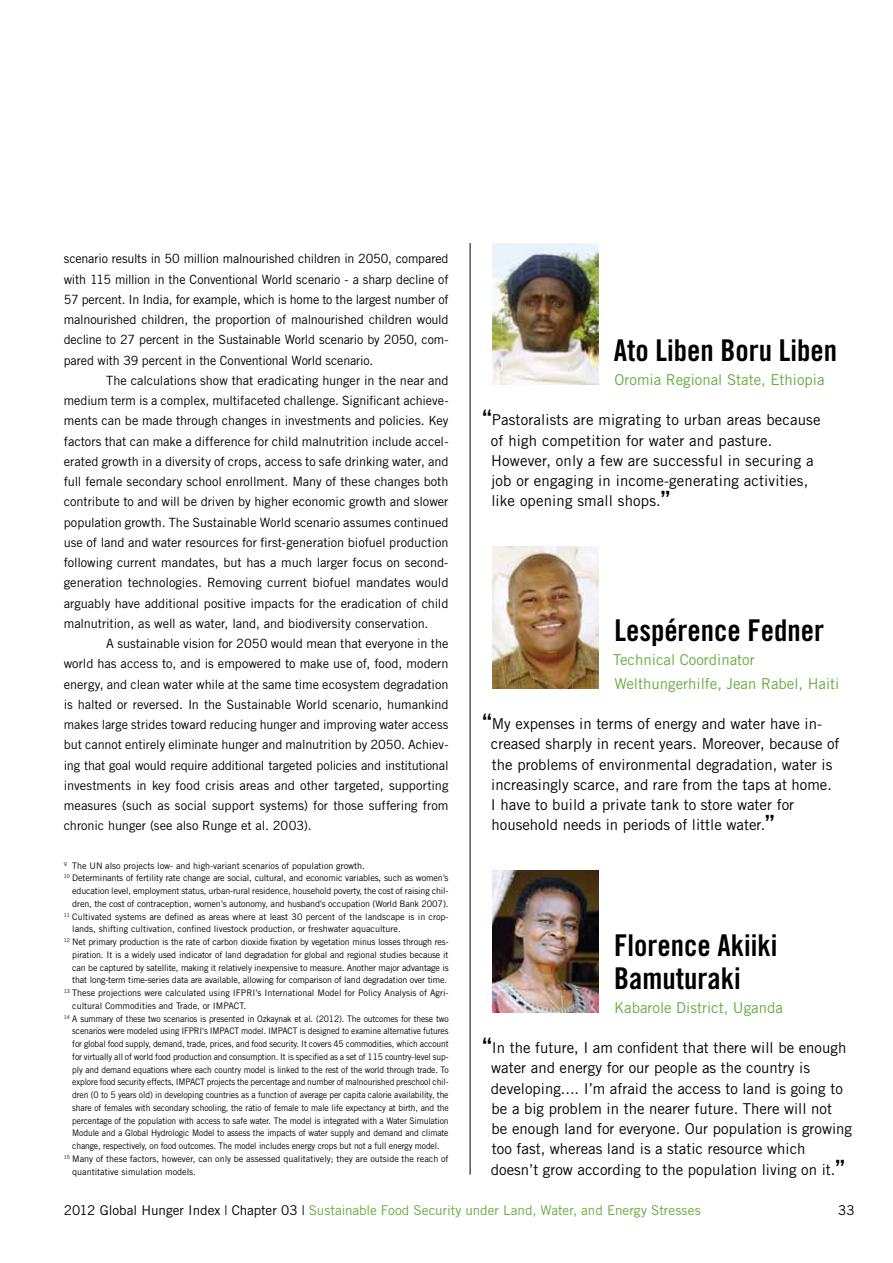
<style>
.page{position:relative;width:893px;height:1263px;background:#fff}
.page>*{position:absolute;margin:0;border:0;box-sizing:border-box;transform-origin:0 0}
.t1{font:30px/33px "Trade Gothic LT Std Bd Cn 20";color:#000}
.t2{font:15px/20.2px "Trade Gothic LT Std";color:#000}
.t3{font:15px/24px "Trade Gothic LT Std";color:#66ab3e}
.t4{font:13.5px "Trade Gothic LT Std";color:#66ab3e}
.t5{font:13.5px "Trade Gothic LT Std";color:#000}
.t6{font:12.75px/20.2px "Trade Gothic LT Std";letter-spacing:-.005em;color:#000;text-align:justify}
.t7{font:9px "Trade Gothic LT Std";letter-spacing:-.015em;color:#000}
.t8{font:9px "Trade Gothic LT Std";letter-spacing:-.015em;color:#000;scale:.95 1}
.s1{color:#000}
.s2{font-weight:700;font-size:21px}
</style>
<div class="page">
<img style="left:492px;top:243px;width:106px;height:142px">
<img style="left:492px;top:547px;width:106px;height:141px">
<img style="left:492px;top:871px;width:106px;height:142px">
<hr style="left:470px;top:243px;width:1px;height:932px;background:#000">
<p class="t6" style="left:64px;top:248px;width:386px">scenario results in 50 million malnourished children in 2050, compared with 115 million in the Conventional World scenario - a sharp decline of 57 percent. In India, for example, which is home to the largest number of malnourished children, the proportion of malnourished children would decline to 27 percent in the Sustainable World scenario by 2050, com&shy;pared with 39 percent in the Conventional World scenario.</p>
<p class="t6" style="left:64px;top:370px;width:386px;text-indent:43px">The calculations show that eradicating hunger in the near and medium term is a complex, multifaceted challenge. Significant achieve&shy;ments can be made through changes in investments and policies. Key factors that can make a difference for child malnutrition include accel&shy;erated growth in a diversity of crops, access to safe drinking water, and full female secondary school enrollment. Many of these changes both contribute to and will be driven by higher economic growth and slower population growth. The Sustainable World scenario assumes continued use of land and water resources for first-generation biofuel production following current mandates, but has a much larger focus on second&shy;generation technologies. Removing current biofuel mandates would arguably have additional positive impacts for the eradication of child malnutrition, as well as water, land, and biodiversity conservation.</p>
<p class="t6" style="left:64px;top:633px;width:386px;text-indent:43px">A sustainable vision for 2050 would mean that everyone in the world has access to, and is empowered to make use of, food, modern energy, and clean water while at the same time ecosystem degradation is halted or reversed. In the Sustainable World scenario, humankind makes large strides toward reducing hunger and improving water access but cannot entirely eliminate hunger and malnutrition by 2050. Achiev&shy;ing that goal would require additional targeted policies and institutional investments in key food crisis areas and other targeted, supporting measures (such as social support systems) for those suffering from chronic hunger (see also Runge et al. 2003).</p>
<p class="t7" style="left:64px;top:860px;width:303px"><sup>9</sup> The UN also projects low- and high-variant scenarios of population growth.</p>
<p class="t7" style="left:64px;top:873px;width:386px"><sup>10</sup> Determinants of fertility rate change are social, cultural, and economic variables, such as women’s</p>
<p class="t7" style="left:72px;top:885px;width:378px">education level, employment status, urban-rural residence, household poverty, the cost of raising chil-</p>
<p class="t7" style="left:72px;top:898px;width:378px">dren, the cost of contraception, women’s autonomy, and husband’s occupation (World Bank 2007).</p>
<p class="t7" style="left:64px;top:911px;width:386px"><sup>11</sup> Cultivated systems are defined as areas where at least 30 percent of the landscape is in crop-</p>
<p class="t7" style="left:72px;top:924px;width:330px">lands, shifting cultivation, confined livestock production, or freshwater aquaculture.</p>
<p class="t7" style="left:64px;top:936px;width:386px"><sup>12</sup> Net primary production is the rate of carbon dioxide fixation by vegetation minus losses through res-</p>
<p class="t7" style="left:72px;top:949px;width:378px">piration. It is a widely used indicator of land degradation for global and regional studies because it</p>
<p class="t7" style="left:72px;top:962px;width:378px">can be captured by satellite, making it relatively inexpensive to measure. Another major advantage is</p>
<p class="t7" style="left:72px;top:975px;width:376px">that long-term time-series data are available, allowing for comparison of land degradation over time.</p>
<p class="t7" style="left:64px;top:987px;width:386px"><sup>13</sup> These projections were calculated using IFPRI’s International Model for Policy Analysis of Agri-</p>
<p class="t7" style="left:72px;top:1000px;width:176px">cultural Commodities and Trade, or IMPACT.</p>
<p class="t8" style="left:64px;top:1013px;width:407px"><sup>14</sup> A summary of these two scenarios is presented in Ozkaynak et al. (2012). The outcomes for these two</p>
<p class="t8" style="left:72px;top:1026px;width:398px">scenarios were modeled using IFPRI's IMPACT model. IMPACT is designed to examine alternative futures</p>
<p class="t8" style="left:72px;top:1038px;width:398px">for global food supply, demand, trade, prices, and food security. It covers 45 commodities, which account</p>
<p class="t8" style="left:72px;top:1051px;width:398px">for virtually all of world food production and consumption. It is specified as a set of 115 country-level sup-</p>
<p class="t8" style="left:72px;top:1064px;width:398px">ply and demand equations where each country model is linked to the rest of the world through trade. To</p>
<p class="t8" style="left:72px;top:1077px;width:398px">explore food security effects, IMPACT projects the percentage and number of malnourished preschool chil-</p>
<p class="t8" style="left:72px;top:1089px;width:398px">dren (0 to 5 years old) in developing countries as a function of average per capita calorie availability, the</p>
<p class="t8" style="left:72px;top:1102px;width:398px">share of females with secondary schooling, the ratio of female to male life expectancy at birth, and the</p>
<p class="t8" style="left:72px;top:1115px;width:398px">percentage of the population with access to safe water. The model is integrated with a Water Simulation</p>
<p class="t8" style="left:72px;top:1128px;width:398px">Module and a Global Hydrologic Model to assess the impacts of water supply and demand and climate</p>
<p class="t8" style="left:72px;top:1140px;width:388px">change, respectively, on food outcomes. The model includes energy crops but not a full energy model.</p>
<p class="t7" style="left:64px;top:1153px;width:386px"><sup>15</sup> Many of these factors, however, can only be assessed qualitatively; they are outside the reach of</p>
<p class="t7" style="left:72px;top:1166px;width:125px">quantitative simulation models.</p>
<p class="t4" style="left:64px;top:1202px;width:638px"><span class="s1">2012 Global Hunger Index | Chapter 03 |</span> Sustainable Food Security under Land, Water, and Energy Stresses</p>
<p class="t5" style="left:838px;top:1202px;width:18px">33</p>
<h1 class="t1" style="left:614px;top:334px;width:225px">Ato Liben Boru Liben</h1>
<p class="t3" style="left:614px;top:367px;width:211px">Oromia Regional State, Ethiopia</p>
<p class="t2" style="left:491px;top:410px;width:331px;text-indent:-9px"><span class="s2">“</span>Pastoralists are migrating to urban areas because of high competition for water and pasture.<br>However, only a few are successful in securing a job or engaging in income-generating activities, like opening small shops.<span class="s2">”</span></p>
<h1 class="t1" style="left:614px;top:613px;width:211px">Lespérence Fedner</h1>
<p class="t3" style="left:613px;top:647px;width:228px">Technical Coordinator<br>Welthungerhilfe, Jean Rabel, Haiti</p>
<p class="t2" style="left:491px;top:713px;width:350px;text-indent:-8px"><span class="s2">“</span>My expenses in terms of energy and water have in&shy;creased sharply in recent years. Moreover, because of the problems of environmental degradation, water is increasingly scarce, and rare from the taps at home.<br>I have to build a private tank to store water for household needs in periods of little water.<span class="s2">”</span></p>
<h1 class="t1" style="left:614px;top:928px;width:165px">Florence Akiiki<br>Bamuturaki</h1>
<p class="t3" style="left:614px;top:995px;width:170px">Kabarole District, Uganda</p>
<p class="t2" style="left:491px;top:1037px;width:363px;text-indent:-8px"><span class="s2">“</span>In the future, I am confident that there will be enough water and energy for our people as the country is developing.... I’m afraid the access to land is going to be a big problem in the nearer future. There will not<br>be enough land for everyone. Our population is growing too fast, whereas land is a static resource which doesn’t grow according to the population living on it.<span class="s2">”</span></p>
</div>
